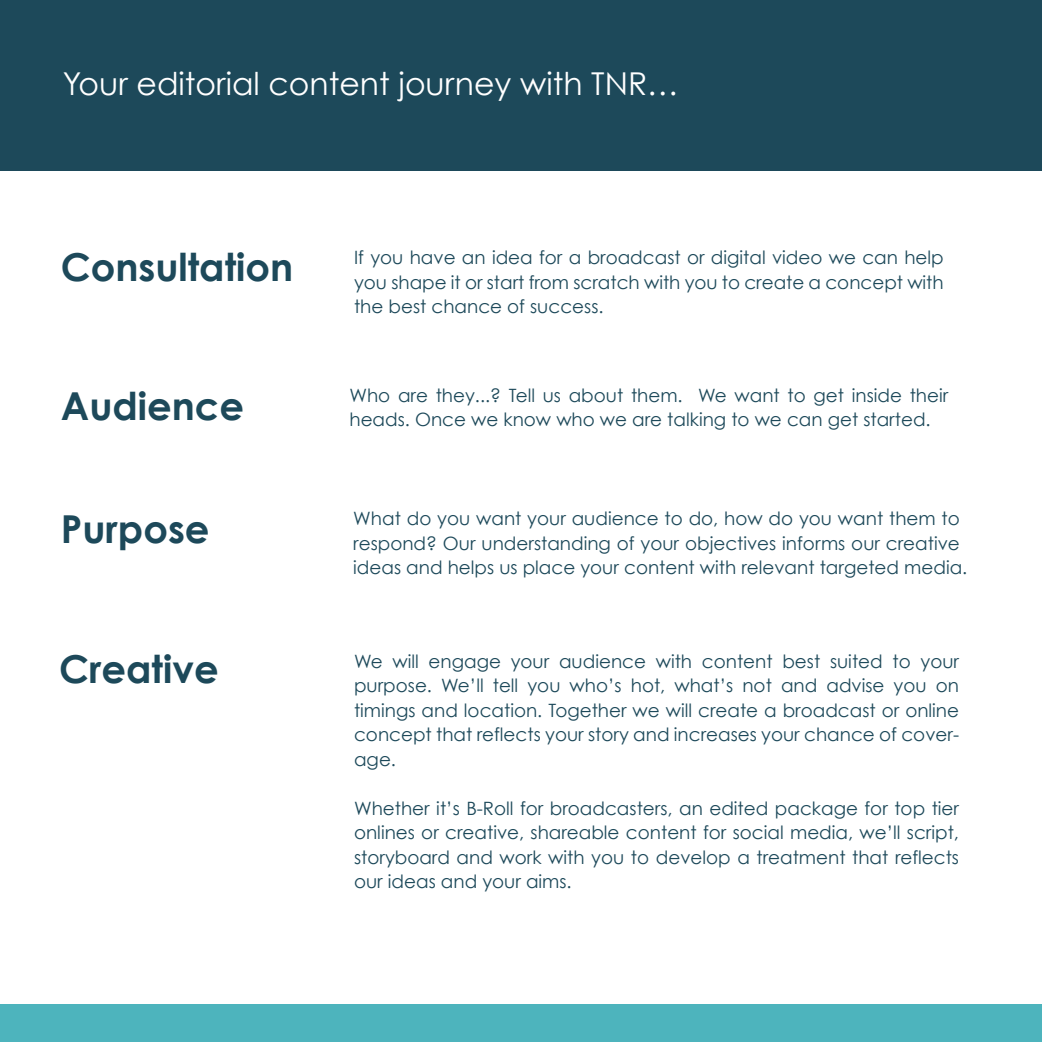
<style>
.page{position:relative;width:1042px;height:1042px;background:#fff}
.page>*{position:absolute;margin:0;border:0;box-sizing:border-box;transform-origin:0 0}
.t1{font:700 38.5px "Century Gothic";color:#1d495a}
.t2{font:31.5px "Century Gothic";color:#fff}
.t3{font:18.38px/24.5px "Century Gothic";color:#1d495a;text-align:justify}
</style>
<div class="page">
<div style="left:0;top:0;width:1042px;height:171px;background:#1d495a"></div>
<div style="left:0;top:1004px;width:1042px;height:38px;background:#4db4bd"></div>
<h2 class="t2" style="left:63px;top:64px;width:617px">Your editorial content journey with TNR…</h2>
<h1 class="t1" style="left:61px;top:243px;width:234px">Consultation</h1>
<p class="t3" style="left:354px;top:245px;width:591px">If you have an idea for a broadcast or digital video we can help you shape it or start from scratch with you to create a concept with the best chance of success.</p>
<h1 class="t1" style="left:61px;top:382px;width:185px">Audience</h1>
<p class="t3" style="left:349px;top:383px;width:600px">Who are they...? Tell us about them. We want to get inside their heads. Once we know who we are talking to we can get started.</p>
<h1 class="t1" style="left:61px;top:505px;width:150px">Purpose</h1>
<p class="t3" style="left:353px;top:506px;width:615px;text-align:left">What do you want your audience to do, how do you want them to respond? Our understanding of your objectives informs our creative ideas and helps us place your content with relevant targeted media.</p>
<h1 class="t1" style="left:59px;top:644px;width:161px">Creative</h1>
<p class="t3" style="left:354px;top:648px;width:606px">We will engage your audience with content best suited to your purpose. We’ll tell you who’s hot, what’s not and advise you on timings and location. Together we will create a broadcast or online concept that reflects your story and increases your chance of cover&shy;age.</p>
<p class="t3" style="left:354px;top:795px;width:606px">Whether it’s B-Roll for broadcasters, an edited package for top tier onlines or creative, shareable content for social media, we’ll script, storyboard and work with you to develop a treatment that reflects our ideas and your aims.</p>
</div>
